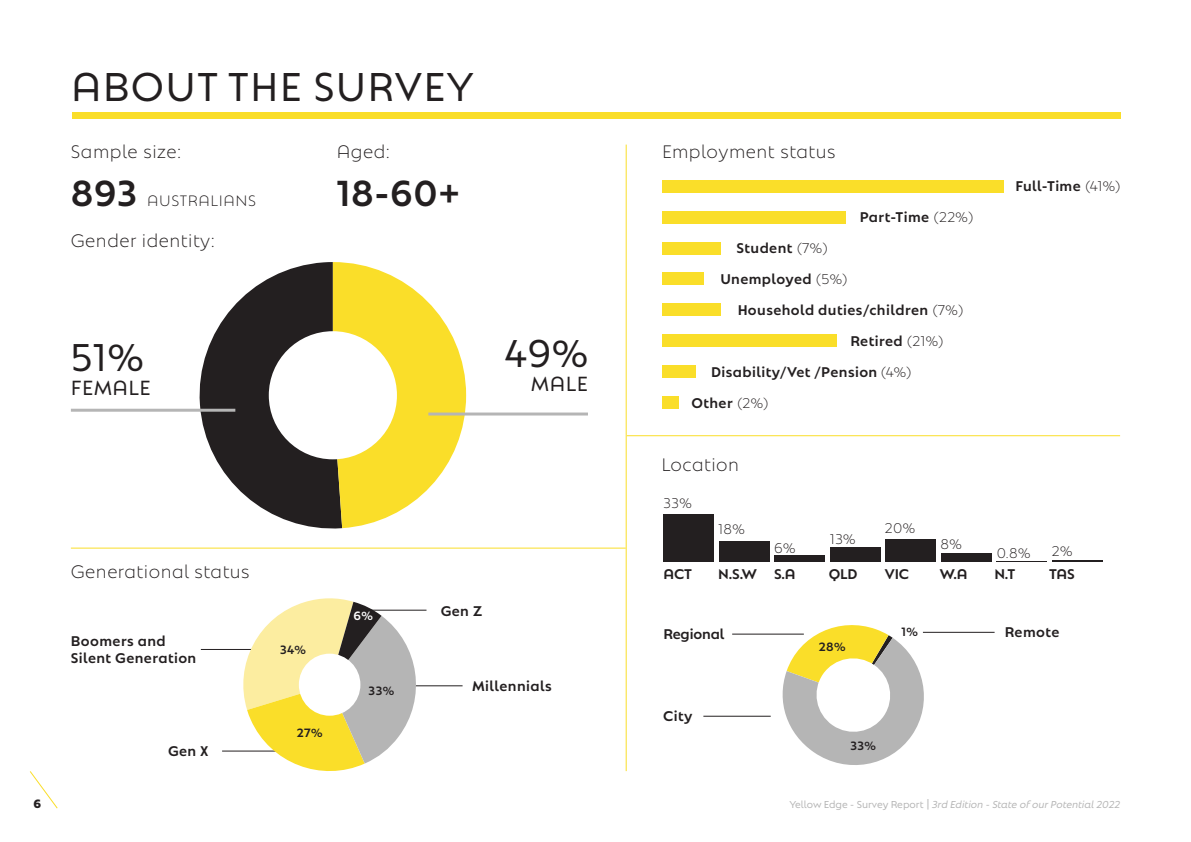
<style>
.page{position:relative;width:1191px;height:842px;background:#fff}
.page>*{position:absolute;margin:0;border:0;box-sizing:border-box;transform-origin:0 0}
.Heading_1_-_Title{font:40px "Natom Pro";letter-spacing:.03em;color:#231f20}
.t1{font:38.5px "Natom Pro";color:#231f20}
.t2{font:500 36px "Natom Pro";letter-spacing:.02em;color:#231f20}
.t3{font:20.4px "Natom Pro";letter-spacing:.02em;color:#231f20}
.t4{font:300 18px "Natom Pro";letter-spacing:.03em;color:#231f20}
.t5{font:300 15px "Natom Pro";letter-spacing:.04em;color:#231f20}
.t6{font:500 14px/16.8px "Natom Pro";letter-spacing:.03em;color:#231f20}
.t7{font:300 14px "Natom Pro";letter-spacing:.03em;color:#231f20}
.t8{font:500 14px "Natom Pro";letter-spacing:-.01em;color:#231f20}
.t9{font:500 12px "Natom Pro";letter-spacing:.03em;color:#231f20}
.t10{font:500 12px "Natom Pro";color:#fff}
.t11{font:700 12px "Natom Pro";color:#231f20}
.t12{font:italic 10px "Natom Pro";color:#b5b5b5}
.s1{font-weight:300}
.s2{font-style:normal}
.s3{font-style:normal;font-size:12px}
</style>
<div class="page">
<svg style="left:195px;top:262px;width:271px;height:267px"></svg>
<hr style="left:428px;top:412px;width:160px;height:3px;background:#b5b5b5">
<hr style="left:71px;top:409px;width:164px;height:3px;background:#b5b5b5">
<hr style="left:394px;top:685px;width:68px;height:1px;background:#231f20">
<hr style="left:222px;top:751px;width:84px;height:1px;background:#231f20">
<hr style="left:201px;top:649px;width:84px;height:1px;background:#231f20">
<hr style="left:703px;top:716px;width:67px;height:1px;background:#231f20">
<hr style="left:923px;top:632px;width:71px;height:1px;background:#231f20">
<hr style="left:732px;top:634px;width:72px;height:1px;background:#231f20">
<hr style="left:625px;top:145px;width:1px;height:626px;background:#fade29">
<hr style="left:627px;top:435px;width:493px;height:1px;background:#fade29">
<hr style="left:71px;top:548px;width:554px;height:1px;background:#fade29">
<div style="left:662px;top:396px;width:16px;height:13px;background:#fade29"></div>
<div style="left:662px;top:366px;width:33px;height:12px;background:#fade29"></div>
<div style="left:662px;top:335px;width:174px;height:12px;background:#fade29"></div>
<div style="left:662px;top:304px;width:58px;height:12px;background:#fade29"></div>
<div style="left:662px;top:273px;width:41px;height:12px;background:#fade29"></div>
<div style="left:662px;top:242px;width:58px;height:12px;background:#fade29"></div>
<div style="left:662px;top:211px;width:183px;height:12px;background:#fade29"></div>
<div style="left:662px;top:180px;width:341px;height:12px;background:#fade29"></div>
<svg style="left:233px;top:598px;width:194px;height:173px"></svg>
<div style="left:269px;top:331px;width:128px;height:128px;background:#fff;border-radius:50%"></div>
<svg style="left:776px;top:625px;width:157px;height:140px"></svg>
<div style="left:299px;top:654px;width:61px;height:62px;background:#fff;border-radius:50%"></div>
<hr style="left:1052px;top:560px;width:50px;height:2px;background:#231f20">
<hr style="left:996px;top:561px;width:51px;height:1px;background:#231f20">
<div style="left:941px;top:553px;width:50px;height:9px;background:#231f20"></div>
<div style="left:885px;top:539px;width:51px;height:23px;background:#231f20"></div>
<div style="left:830px;top:547px;width:50px;height:15px;background:#231f20"></div>
<div style="left:774px;top:555px;width:51px;height:7px;background:#231f20"></div>
<div style="left:719px;top:541px;width:50px;height:21px;background:#231f20"></div>
<div style="left:663px;top:514px;width:51px;height:48px;background:#231f20"></div>
<div style="left:72px;top:112px;width:1048px;height:7px;background:#fade29"></div>
<svg style="left:29px;top:771px;width:29px;height:38px"></svg>
<p class="Heading_1_-_Title" style="left:71px;top:59px;width:404px">ABOUT THE SURVEY</p>
<p class="t4" style="left:71px;top:139px;width:112px">Sample size:</p>
<p class="t2" style="left:71px;top:168px;width:68px">893</p>
<p class="t5" style="left:147px;top:190px;width:110px">AUSTRALIANS</p>
<p class="t4" style="left:71px;top:228px;width:146px">Gender identity:</p>
<p class="t1" style="left:71px;top:330px;width:74px">51%</p>
<p class="t3" style="left:71px;top:374px;width:81px">FEMALE</p>
<p class="t4" style="left:337px;top:139px;width:55px">Aged:</p>
<p class="t2" style="left:337px;top:168px;width:125px">18-60+</p>
<p class="t1" style="left:504px;top:327px;width:85px">49%</p>
<p class="t3" style="left:531px;top:370px;width:59px">MALE</p>
<p class="t4" style="left:71px;top:558px;width:180px">Generational status</p>
<p class="t6" style="left:71px;top:632px;width:127px">Boomers and<br>Silent Generation</p>
<p class="t6" style="left:168px;top:742px;width:42px">Gen X</p>
<p class="t9" style="left:280px;top:641px;width:27px">34%</p>
<p class="t9" style="left:297px;top:724px;width:27px">27%</p>
<p class="t10" style="left:353px;top:607px;width:21px">6%</p>
<p class="t9" style="left:369px;top:682px;width:27px">33%</p>
<p class="t6" style="left:441px;top:601px;width:43px">Gen Z</p>
<p class="t6" style="left:472px;top:677px;width:81px">Millennials</p>
<p class="t4" style="left:662px;top:139px;width:175px">Employment status</p>
<p class="t6" style="left:860px;top:208px;width:115px">Part-Time <span class="s1">(22%)</span></p>
<p class="t6" style="left:736px;top:239px;width:92px">Student <span class="s1">(7%)</span></p>
<p class="t6" style="left:720px;top:270px;width:129px">Unemployed <span class="s1">(5%)</span></p>
<p class="t6" style="left:737px;top:301px;width:227px">Household duties/children <span class="s1">(7%)</span></p>
<p class="t6" style="left:711px;top:325px;width:234px;line-height:30.8px;text-indent:139px">Retired <span class="s1">(21%)<br></span>Disability/Vet /Pension <span class="s1">(4%)</span></p>
<p class="t6" style="left:691px;top:393px;width:78px">Other <span class="s1">(2%)</span></p>
<p class="t4" style="left:661px;top:452px;width:79px">Location</p>
<p class="t7" style="left:663px;top:493px;width:30px">33%</p>
<p class="t7" style="left:718px;top:519px;width:28px">18%</p>
<p class="t7" style="left:774px;top:538px;width:23px">6%</p>
<p class="t7" style="left:830px;top:529px;width:27px">13%</p>
<p class="t7" style="left:885px;top:518px;width:32px">20%</p>
<p class="t7" style="left:940px;top:534px;width:23px">8%</p>
<p class="t6" style="left:1015px;top:177px;width:106px">Full-Time <span class="s1">(41%)</span></p>
<p class="t7" style="left:996px;top:543px;width:35px">0.8%</p>
<p class="t7" style="left:1052px;top:541px;width:22px">2%</p>
<p class="t6" style="left:663px;top:565px;width:30px">ACT</p>
<p class="t6" style="left:718px;top:565px;width:40px">N.S.W</p>
<p class="t6" style="left:774px;top:565px;width:23px">S.A</p>
<p class="t6" style="left:828px;top:565px;width:30px">QLD</p>
<p class="t6" style="left:885px;top:565px;width:26px">VIC</p>
<p class="t6" style="left:939px;top:565px;width:29px">W.A</p>
<p class="t6" style="left:994px;top:565px;width:22px">N.T</p>
<p class="t6" style="left:1049px;top:565px;width:27px">TAS</p>
<p class="t9" style="left:901px;top:623px;width:18px">1%</p>
<p class="t8" style="left:663px;top:624px;width:62px">Regional</p>
<p class="t6" style="left:1004px;top:623px;width:56px">Remote</p>
<p class="t9" style="left:819px;top:638px;width:28px">28%</p>
<p class="t6" style="left:663px;top:707px;width:31px">City</p>
<p class="t9" style="left:850px;top:737px;width:27px">33%</p>
<p class="t11" style="left:33px;top:795px;width:9px">6</p>
<p class="t12" style="left:789px;top:798px;width:332px"><span class="s2">Yellow Edge - Survey Report</span> <span class="s3">|</span> 3rd Edition - State of our Potential 2022</p>
</div>
